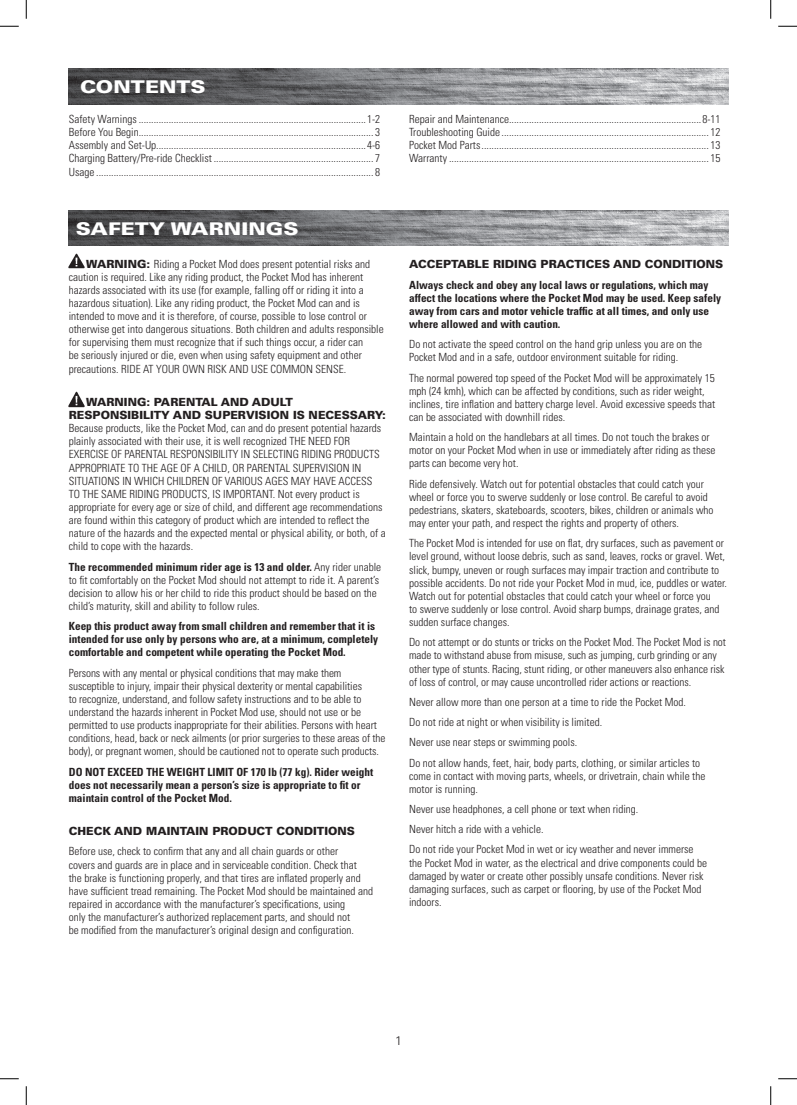
<style>
.page{position:relative;width:797px;height:1105px;background:#fff}
.page>*{position:absolute;margin:0;border:0;box-sizing:border-box;transform-origin:0 0}
.t1{font:900 17.5px "Univers LT Std";color:#fff;scale:1.2 1}
.t2{font:300 12.5px "Univers LT Std";color:#231f20}
.t3{font:300 condensed 11.25px/13.1px "Univers LT Std";color:#231f20}
.t4{font:700 condensed 11.25px/13.1px "Univers LT Std";color:#231f20}
.t5{font:900 11.25px/13.1px "Univers LT Std";color:#231f20}
.s1{font-weight:900;font-stretch:normal}
.s2{font-weight:700}
</style>
<div class="page">
<img style="left:69px;top:69px;width:659px;height:35px">
<img style="left:69px;top:211px;width:659px;height:35px">
<img style="left:69px;top:253px;width:16px;height:16px">
<img style="left:69px;top:391px;width:16px;height:16px">
<svg style="left:0;top:25px;width:19px;height:2px"></svg>
<svg style="left:778px;top:25px;width:19px;height:2px"></svg>
<svg style="left:0;top:1078px;width:19px;height:1px"></svg>
<svg style="left:778px;top:1078px;width:19px;height:1px"></svg>
<svg style="left:25px;top:0;width:2px;height:19px"></svg>
<svg style="left:25px;top:1086px;width:2px;height:19px"></svg>
<svg style="left:770px;top:0;width:1px;height:19px"></svg>
<svg style="left:770px;top:1086px;width:1px;height:19px"></svg>
<h1 class="t1" style="left:80px;top:76px;width:106px">CONTENTS</h1>
<p class="t3" style="left:69px;top:112px;width:313px;text-align:justify">Safety Warnings ...........................................................................................1-2<br>Before You Begin.............................................................................................. 3<br>Assembly and Set-Up....................................................................................4-6<br>Charging Battery/Pre-ride Checklist ................................................................ 7<br>Usage ............................................................................................................... 8</p>
<p class="t3" style="left:409px;top:112px;width:313px;text-align:justify">Repair and Maintenance.............................................................................8-11<br>Troubleshooting Guide ................................................................................... 12<br>Pocket Mod Parts........................................................................................... 13<br>Warranty ........................................................................................................ 15</p>
<h1 class="t1" style="left:76px;top:217px;width:187px">SAFETY WARNINGS</h1>
<p class="t3" style="left:69px;top:257px;width:316px;text-indent:17px"><span class="s1">WARNING:</span> Riding a Pocket Mod does present potential risks and caution is required. Like any riding product, the Pocket Mod has inherent hazards associated with its use (for example, falling off or riding it into a hazardous situation). Like any riding product, the Pocket Mod can and is intended to move and it is therefore, of course, possible to lose control or otherwise get into dangerous situations. Both children and adults responsible for supervising them must recognize that if such things occur, a rider can<br>be seriously injured or die, even when using safety equipment and other precautions. RIDE AT YOUR OWN RISK AND USE COMMON SENSE.</p>
<p class="t5" style="left:69px;top:395px;width:318px;text-indent:17px">WARNING: PARENTAL AND ADULT<br>RESPONSIBILITY AND SUPERVISION IS NECESSARY:</p>
<p class="t3" style="left:69px;top:422px;width:318px">Because products, like the Pocket Mod, can and do present potential hazards plainly associated with their use, it is well recognized THE NEED FOR EXERCISE OF PARENTAL RESPONSIBILITY IN SELECTING RIDING PRODUCTS APPROPRIATE TO THE AGE OF A CHILD, OR PARENTAL SUPERVISION IN SITUATIONS IN WHICH CHILDREN OF VARIOUS AGES MAY HAVE ACCESS TO THE SAME RIDING PRODUCTS, IS IMPORTANT. Not every product is appropriate for every age or size of child, and different age recommendations are found within this category of product which are intended to reflect the nature of the hazards and the expected mental or physical ability, or both, of a child to cope with the hazards.</p>
<p class="t3" style="left:69px;top:560px;width:314px"><span class="s2">The recommended minimum rider age is 13 and older.</span> Any rider unable to fit comfortably on the Pocket Mod should not attempt to ride it. A parent’s decision to allow his or her child to ride this product should be based on the child’s maturity, skill and ability to follow rules.</p>
<p class="t4" style="left:69px;top:619px;width:311px">Keep this product away from small children and remember that it is intended for use only by persons who are, at a minimum, completely comfortable and competent while operating the Pocket Mod.</p>
<p class="t3" style="left:69px;top:666px;width:318px">Persons with any mental or physical conditions that may make them susceptible to injury, impair their physical dexterity or mental capabilities<br>to recognize, understand, and follow safety instructions and to be able to understand the hazards inherent in Pocket Mod use, should not use or be permitted to use products inappropriate for their abilities. Persons with heart conditions, head, back or neck ailments (or prior surgeries to these areas of the body), or pregnant women, should be cautioned not to operate such products.</p>
<p class="t4" style="left:69px;top:765px;width:306px">DO NOT EXCEED THE WEIGHT LIMIT OF 170 lb (77 kg). Rider weight does not necessarily mean a person’s size is appropriate to fit or maintain control of the Pocket Mod.</p>
<p class="t5" style="left:69px;top:824px;width:288px">CHECK AND MAINTAIN PRODUCT CONDITIONS</p>
<p class="t3" style="left:69px;top:845px;width:306px">Before use, check to confirm that any and all chain guards or other<br>covers and guards are in place and in serviceable condition. Check that<br>the brake is functioning properly, and that tires are inflated properly and have sufficient tread remaining. The Pocket Mod should be maintained and repaired in accordance with the manufacturer’s specifications, using<br>only the manufacturer’s authorized replacement parts, and should not<br>be modified from the manufacturer’s original design and configuration.</p>
<p class="t5" style="left:409px;top:258px;width:316px">ACCEPTABLE RIDING PRACTICES AND CONDITIONS</p>
<p class="t4" style="left:409px;top:278px;width:313px">Always check and obey any local laws or regulations, which may affect the locations where the Pocket Mod may be used. Keep safely away from cars and motor vehicle traffic at all times, and only use where allowed and with caution.</p>
<p class="t3" style="left:409px;top:338px;width:294px">Do not activate the speed control on the hand grip unless you are on the<br>Pocket Mod and in a safe, outdoor environment suitable for riding.</p>
<p class="t3" style="left:409px;top:371px;width:307px">The normal powered top speed of the Pocket Mod will be approximately 15 mph (24 kmh), which can be affected by conditions, such as rider weight, inclines, tire inflation and battery charge level. Avoid excessive speeds that can be associated with downhill rides.</p>
<p class="t3" style="left:409px;top:431px;width:308px">Maintain a hold on the handlebars at all times. Do not touch the brakes or motor on your Pocket Mod when in use or immediately after riding as these parts can become very hot.</p>
<p class="t3" style="left:409px;top:477px;width:306px">Ride defensively. Watch out for potential obstacles that could catch your wheel or force you to swerve suddenly or lose control. Be careful to avoid pedestrians, skaters, skateboards, scooters, bikes, children or animals who may enter your path, and respect the rights and property of others.</p>
<p class="t3" style="left:409px;top:537px;width:319px">The Pocket Mod is intended for use on flat, dry surfaces, such as pavement or level ground, without loose debris, such as sand, leaves, rocks or gravel. Wet, slick, bumpy, uneven or rough surfaces may impair traction and contribute to possible accidents. Do not ride your Pocket Mod in mud, ice, puddles or water.<br>Watch out for potential obstacles that could catch your wheel or force you<br>to swerve suddenly or lose control. Avoid sharp bumps, drainage grates, and sudden surface changes.</p>
<p class="t3" style="left:409px;top:636px;width:318px">Do not attempt or do stunts or tricks on the Pocket Mod. The Pocket Mod is not made to withstand abuse from misuse, such as jumping, curb grinding or any other type of stunts. Racing, stunt riding, or other maneuvers also enhance risk of loss of control, or may cause uncontrolled rider actions or reactions.</p>
<p class="t3" style="left:409px;top:692px;width:292px;line-height:20.2px">Never allow more than one person at a time to ride the Pocket Mod.<br>Do not ride at night or when visibility is limited.<br>Never use near steps or swimming pools.<br>Do not allow hands, feet, hair, body parts, clothing, or similar articles to</p>
<p class="t3" style="left:409px;top:769px;width:298px">come in contact with moving parts, wheels, or drivetrain, chain while the motor is running.</p>
<p class="t3" style="left:409px;top:799px;width:286px;line-height:20.2px">Never use headphones, a cell phone or text when riding.<br>Never hitch a ride with a vehicle.<br>Do not ride your Pocket Mod in wet or icy weather and never immerse</p>
<p class="t3" style="left:409px;top:856px;width:299px">the Pocket Mod in water, as the electrical and drive components could be damaged by water or create other possibly unsafe conditions. Never risk damaging surfaces, such as carpet or flooring, by use of the Pocket Mod indoors.</p>
<p class="t2" style="left:395px;top:1033px;width:8px">1</p>
</div>
